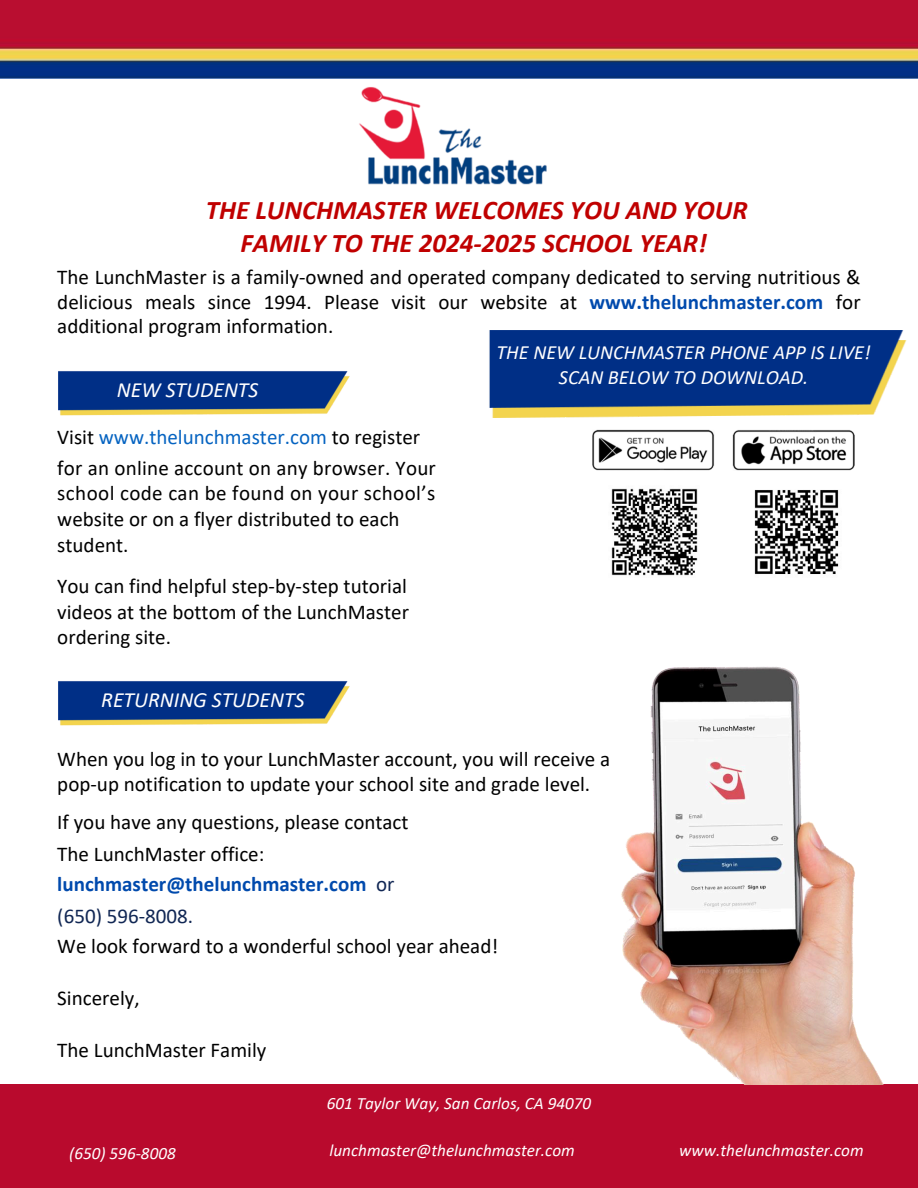
<style>
.page{position:relative;width:918px;height:1188px;background:#fff}
.page>*{position:absolute;margin:0;border:0;box-sizing:border-box;transform-origin:0 0}
.t1{font:italic 700 27px/32.7px "Calibri";color:#c00000;text-align:center}
.t2{font:italic 21.75px "Calibri";color:#fff}
.t3{font:21px/30.9px "Calibri";color:#000}
.t4{font:italic 20.25px/24.8px "Calibri";color:#fff;text-align:center}
.t5{font:italic 17.25px "Calibri";color:#fff}
.s1{font-weight:700;color:#004aad}
.s2{color:#0563c1}
.s3{color:#112754}
</style>
<div class="page">
<div style="left:0;top:1084px;width:918px;height:104px;background:#b90a2d"></div>
<img style="left:0;top:1px;width:918px;height:78px">
<img style="left:58px;top:371px;width:291px;height:45px">
<img style="left:489px;top:330px;width:417px;height:88px">
<img style="left:592px;top:429px;width:263px;height:42px">
<img style="left:621px;top:666px;width:262px;height:418px">
<img style="left:339px;top:53px;width:241px;height:132px">
<img style="left:754px;top:490px;width:85px;height:84px">
<img style="left:611px;top:488px;width:87px;height:88px">
<img style="left:58px;top:681px;width:291px;height:45px">
<p class="t1" style="left:206px;top:196px;width:543px">THE LUNCHMASTER WELCOMES YOU AND YOUR<br>FAMILY TO THE 2024-2025 SCHOOL YEAR!</p>
<h2 class="t3" style="left:57px;top:266px;width:805px;line-height:24.8px;text-align:justify">The LunchMaster is a family-owned and operated company dedicated to serving nutritious &amp; delicious meals since 1994. Please visit our website at <span class="s1">www.thelunchmaster.com</span> for additional program information.</h2>
<p class="t2" style="left:117px;top:381px;width:143px">NEW STUDENTS</p>
<p class="t3" style="left:57px;top:423px;width:380px;line-height:31.5px">Visit <span class="s2">www.thelunchmaster.com</span> to register for an online account on any browser. Your</p>
<p class="t3" style="left:57px;top:482px;width:380px;line-height:25.8px">school code can be found on your school’s website or on a flyer distributed to each student.</p>
<p class="t3" style="left:57px;top:575px;width:353px;line-height:25.3px;text-align:justify">You can find helpful step-by-step tutorial videos at the bottom of the LunchMaster ordering site.</p>
<p class="t2" style="left:101px;top:691px;width:205px">RETURNING STUDENTS</p>
<p class="t4" style="left:496px;top:341px;width:376px">THE NEW LUNCHMASTER PHONE APP IS LIVE!<br>SCAN BELOW TO DOWNLOAD.</p>
<h2 class="t3" style="left:57px;top:749px;width:554px;line-height:24.8px">When you log in to your LunchMaster account, you will receive a pop-up notification to update your school site and grade level.</h2>
<h2 class="t3" style="left:57px;top:809px;width:442px">If you have any questions, please contact<br>The LunchMaster office: <span class="s1">lunchmaster@thelunchmaster.com</span> <span class="s3">or<br>(650) 596-8008.<br></span>We look forward to a wonderful school year ahead!</h2>
<h2 class="t3" style="left:57px;top:984px;width:84px">Sincerely,</h2>
<h2 class="t3" style="left:57px;top:1036px;width:211px">The LunchMaster Family</h2>
<p class="t5" style="left:327px;top:1097px;width:266px">601 Taylor Way, San Carlos, CA 94070</p>
<p class="t5" style="left:69px;top:1146px;width:108px">(650) 596-8008</p>
<p class="t5" style="left:330px;top:1143px;width:247px">lunchmaster@thelunchmaster.com</p>
<p class="t5" style="left:679px;top:1143px;width:186px">www.thelunchmaster.com</p>
</div>
